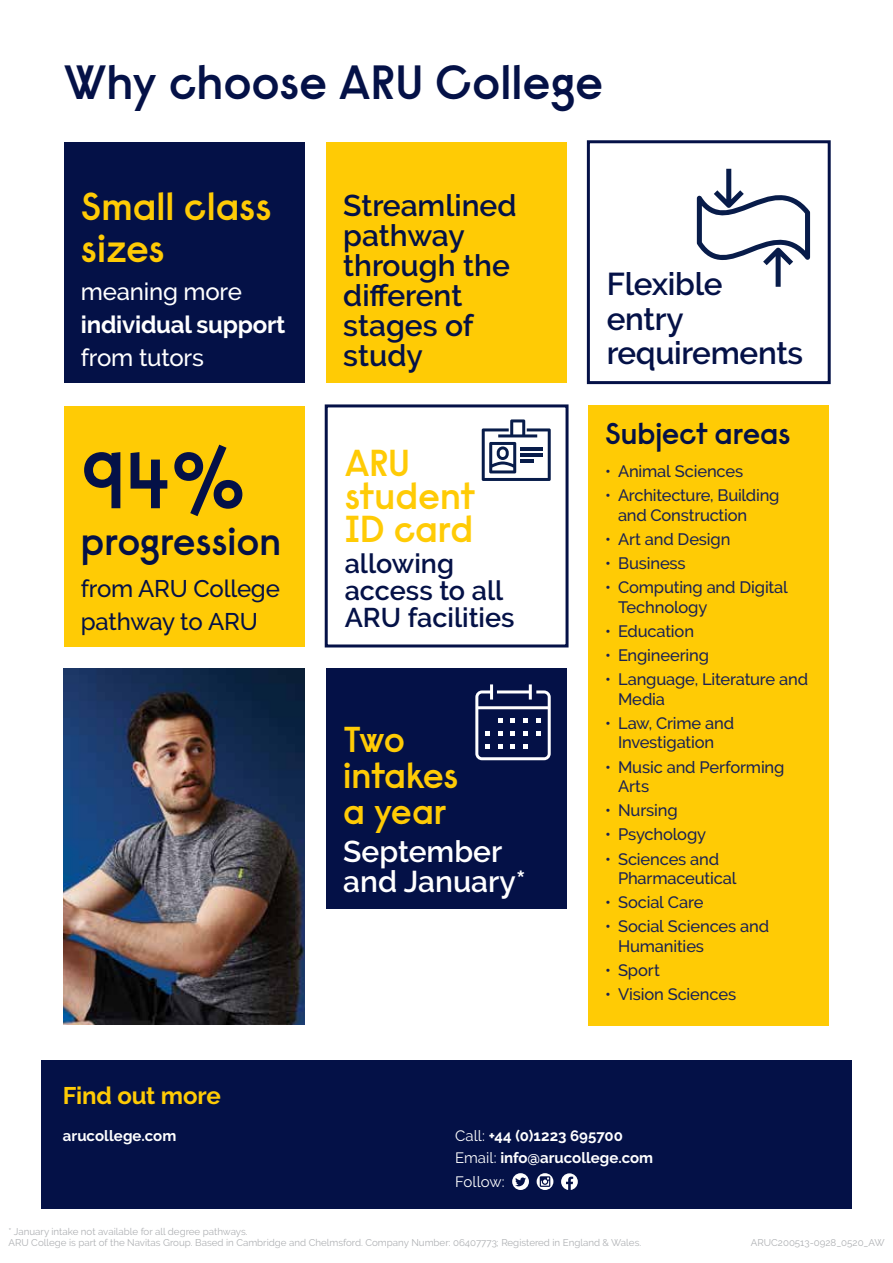
<style>
.page{position:relative;width:893px;height:1263px;background:#fff}
.page>*{position:absolute;margin:0;border:0;box-sizing:border-box;transform-origin:0 0}
.t1{font:600 79.5px "ARU Raisonne";color:#041147}
.t2{font:600 48px "ARU Raisonne";letter-spacing:-.005em;color:#041147}
.t3{font:600 39px/42px "ARU Raisonne";color:#ffcb05}
.t4{font:600 39px "ARU Raisonne";letter-spacing:-.005em;color:#041147}
.t5{font:600 37.5px/33px "ARU Raisonne";color:#ffcb05}
.t6{font:600 36px/36px "ARU Raisonne";letter-spacing:-.02em;color:#ffcb05}
.t7{font:600 31.5px/34.5px "Raleway";letter-spacing:-.01em;color:#041147}
.t8{font:600 30px/30px "Raleway";color:#041147}
.t9{font:600 30px/30px "Raleway";color:#fff}
.t10{font:600 30px "ARU Raisonne";letter-spacing:-.01em;color:#041147}
.t11{font:600 27px/27px "Raleway";color:#041147}
.t12{font:500 24px/33px "Raleway";letter-spacing:-.01em;color:#041147}
.t13{font:500 24px "Raleway";letter-spacing:-.01em;color:#fff}
.t14{font:700 24px "Raleway";letter-spacing:-.01em;color:#fff}
.t15{font:700 24px "Raleway";letter-spacing:-.01em;color:#ffcb05}
.t16{font:500 16.5px/19.8px "Raleway";letter-spacing:-.01em;color:#1a2253}
.t17{font:700 15px/22.2px "Raleway";color:#fff}
.t18{font:15px "Raleway";letter-spacing:-.01em;color:#fff}
.t19{font:9.75px/10.5px "Raleway";color:#afb1b4}
.s1{font-weight:400}
</style>
<div class="page">
<div style="left:64px;top:142px;width:241px;height:241px;background:#041147"></div>
<div style="left:64px;top:406px;width:241px;height:241px;background:#ffcb05"></div>
<div style="left:326px;top:142px;width:241px;height:241px;background:#ffcb05"></div>
<div style="left:325px;top:404px;width:243px;height:243px;border:3px solid #041147"></div>
<div style="left:326px;top:668px;width:241px;height:241px;background:#041147"></div>
<div style="left:587px;top:140px;width:244px;height:244px;border:3px solid #041147"></div>
<div style="left:588px;top:405px;width:241px;height:621px;background:#ffcb05"></div>
<svg style="left:482px;top:419px;width:69px;height:62px"></svg>
<svg style="left:697px;top:169px;width:113px;height:118px"></svg>
<svg style="left:475px;top:684px;width:76px;height:76px"></svg>
<img style="left:64px;top:668px;width:241px;height:357px">
<div style="left:42px;top:1060px;width:810px;height:149px;background:#041147"></div>
<svg style="left:512px;top:1173px;width:17px;height:17px"></svg>
<svg style="left:537px;top:1173px;width:16px;height:17px"></svg>
<svg style="left:561px;top:1173px;width:17px;height:17px"></svg>
<h2 class="t2" style="left:64px;top:51px;width:541px">Why choose ARU College</h2>
<h3 class="t3" style="left:81px;top:185px;width:192px">Small class sizes</h3>
<h3 class="t13" style="left:81px;top:277px;width:163px">meaning more</h3>
<h3 class="t14" style="left:81px;top:310px;width:206px">individual support</h3>
<h3 class="t13" style="left:81px;top:343px;width:124px">from tutors</h3>
<h1 class="t1" style="left:81px;top:429px;width:166px">94%</h1>
<h3 class="t4" style="left:81px;top:516px;width:202px">progression</h3>
<h3 class="t12" style="left:81px;top:572px;width:200px">from ARU College pathway to ARU</h3>
<h3 class="t8" style="left:343px;top:190px;width:175px">Streamlined pathway through the different stages of study</h3>
<h3 class="t5" style="left:345px;top:446px;width:132px">ARU student<br>ID card</h3>
<h3 class="t11" style="left:345px;top:550px;width:171px">allowing access to all<br>ARU facilities</h3>
<h3 class="t6" style="left:343px;top:720px;width:117px">Two intakes a year</h3>
<h3 class="t9" style="left:343px;top:837px;width:184px">September and January*</h3>
<h3 class="t7" style="left:607px;top:267px;width:198px">Flexible entry requirements</h3>
<h3 class="t10" style="left:605px;top:414px;width:187px">Subject areas</h3>
<p class="t16" style="left:605px;top:461px;width:139px">• Animal Sciences</p>
<p class="t16" style="left:618px;top:485px;width:163px;text-indent:-13px">• Architecture, Building and Construction</p>
<p class="t16" style="left:605px;top:529px;width:127px">• Art and Design</p>
<p class="t16" style="left:605px;top:553px;width:82px">• Business</p>
<p class="t16" style="left:618px;top:577px;width:171px;text-indent:-13px">• Computing and Digital<br>Technology</p>
<p class="t16" style="left:605px;top:621px;width:90px">• Education</p>
<p class="t16" style="left:605px;top:645px;width:105px">• Engineering</p>
<p class="t16" style="left:618px;top:669px;width:192px;text-indent:-13px">• Language, Literature and<br>Media</p>
<p class="t16" style="left:605px;top:713px;width:130px;text-align:center">• Law, Crime and<br>Investigation</p>
<p class="t16" style="left:618px;top:757px;width:168px;text-indent:-13px">• Music and Performing<br>Arts</p>
<p class="t16" style="left:605px;top:801px;width:74px">• Nursing</p>
<p class="t16" style="left:605px;top:825px;width:102px">• Psychology</p>
<p class="t16" style="left:618px;top:849px;width:120px;text-indent:-13px">• Sciences and<br>Pharmaceutical</p>
<p class="t16" style="left:605px;top:893px;width:100px">• Social Care</p>
<p class="t16" style="left:618px;top:917px;width:153px;text-indent:-13px">• Social Sciences and<br>Humanities</p>
<p class="t16" style="left:605px;top:960px;width:56px">• Sport</p>
<p class="t16" style="left:605px;top:984px;width:132px">• Vision Sciences</p>
<h3 class="t15" style="left:63px;top:1082px;width:159px">Find out more</h3>
<p class="t17" style="left:63px;top:1124px;width:115px">arucollege.com</p>
<p class="t17" style="left:455px;top:1124px;width:200px"><span class="s1">Call:</span> +44 (0)1223 695700<br><span class="s1">Email:</span> info@arucollege.com</p>
<p class="t18" style="left:455px;top:1173px;width:51px">Follow:</p>
<p class="t19" style="left:9px;top:1227px;width:634px">* January intake not available for all degree pathways.<br>ARU College is part of the Navitas Group. Based in Cambridge and Chelmsford. Company Number: 06407773; Registered in England &amp; Wales.</p>
<p class="t19" style="left:751px;top:1237px;width:135px">ARUC200513-0928_0520_AW</p>
</div>
